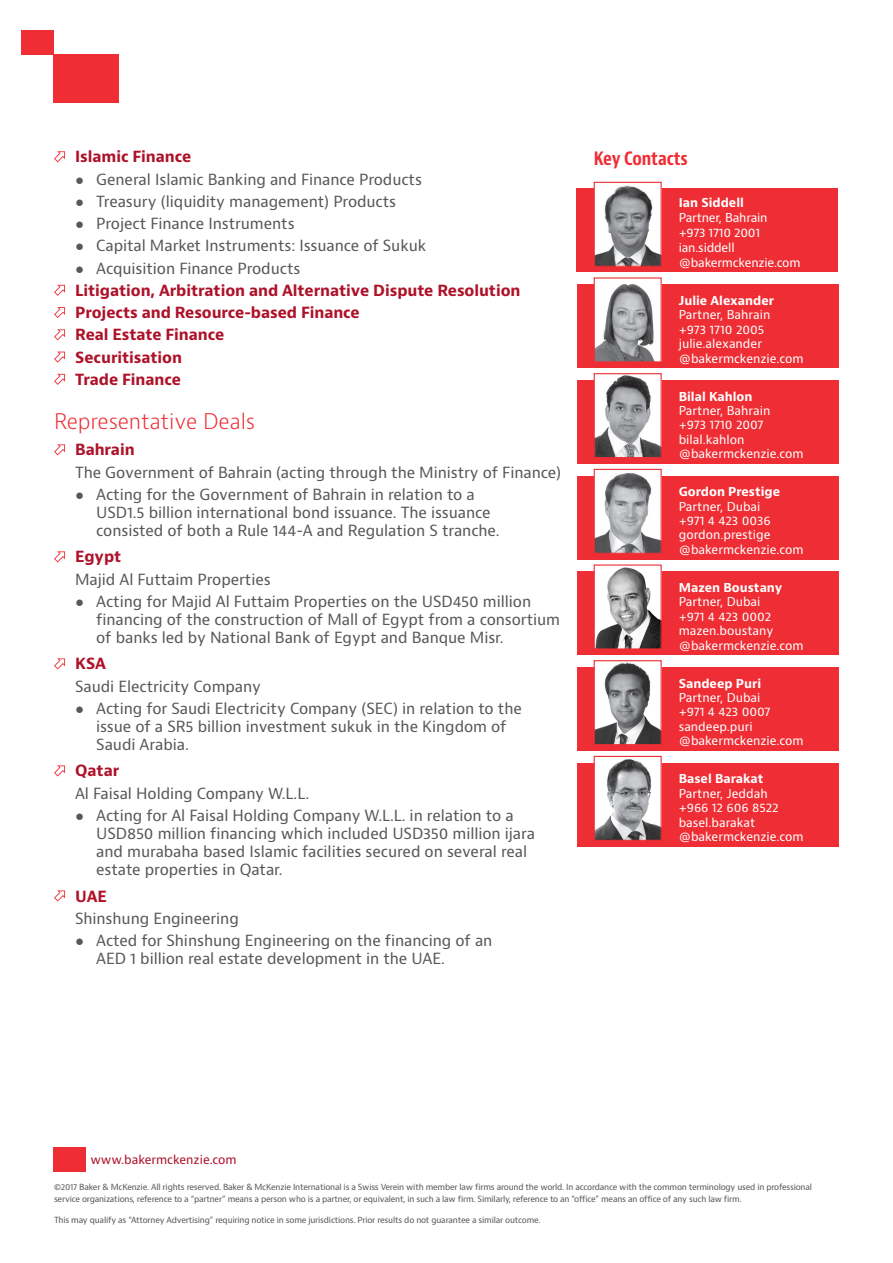
<style>
.page{position:relative;width:893px;height:1263px;background:#fff}
.page>*{position:absolute;margin:0;border:0;box-sizing:border-box;transform-origin:0 0}
.t1{font:300 21px "Baker Mc Kenzie Bernini";letter-spacing:-.005em;color:#ee2d34}
.t2{font:700 condensed 18px "Baker Mc Kenzie Bernini";letter-spacing:-.005em;color:#ee2d34}
.t3{font:15px/18px "Baker Mc Kenzie Bernini";letter-spacing:-.005em;color:#57585a}
.t4{font:700 15px/22.2px "Baker Mc Kenzie Bernini";letter-spacing:-.005em;color:#ae1229}
.t5{font:12px/14.4px "Baker Mc Kenzie Bernini";color:#fff}
.t6{font:700 12px "Baker Mc Kenzie Bernini";color:#fff}
.t7{font:12px "Baker Mc Kenzie Bernini";color:#ae1229}
.t8{font:8.25px/12px "Baker Mc Kenzie Bernini";letter-spacing:-.025em;color:#57585a}
.s1{font-family:"Arial"}
.s2{font-family:"Arial";font-weight:400;color:#57585a}
.s3{font-weight:400;color:#57585a}
</style>
<div class="page">
<div style="left:577px;top:189px;width:261px;height:83px;background:#ee2d34"></div>
<div style="left:577px;top:284px;width:262px;height:84px;background:#ee2d34"></div>
<div style="left:577px;top:380px;width:262px;height:83px;background:#ee2d34"></div>
<div style="left:577px;top:476px;width:262px;height:83px;background:#ee2d34"></div>
<div style="left:577px;top:571px;width:262px;height:84px;background:#ee2d34"></div>
<div style="left:577px;top:667px;width:262px;height:84px;background:#ee2d34"></div>
<div style="left:577px;top:763px;width:262px;height:83px;background:#ee2d34"></div>
<div style="left:54px;top:54px;width:65px;height:48px;background:#ee2d34"></div>
<div style="left:21px;top:30px;width:33px;height:24px;background:#ee2d34"></div>
<div style="left:53px;top:1147px;width:33px;height:24px;background:#ee2d34"></div>
<svg style="left:54px;top:151px;width:11px;height:11px"></svg>
<svg style="left:54px;top:285px;width:11px;height:11px"></svg>
<svg style="left:54px;top:307px;width:11px;height:11px"></svg>
<svg style="left:54px;top:329px;width:11px;height:11px"></svg>
<svg style="left:54px;top:352px;width:11px;height:11px"></svg>
<svg style="left:54px;top:374px;width:11px;height:11px"></svg>
<svg style="left:54px;top:444px;width:11px;height:11px"></svg>
<svg style="left:54px;top:551px;width:11px;height:11px"></svg>
<svg style="left:54px;top:658px;width:11px;height:11px"></svg>
<svg style="left:54px;top:765px;width:11px;height:11px"></svg>
<svg style="left:54px;top:890px;width:11px;height:11px"></svg>
<img style="left:596px;top:185px;width:64px;height:80px">
<div style="left:594px;top:182px;width:68px;height:85px;border:1px solid #ee2d34"></div>
<img style="left:596px;top:284px;width:64px;height:76px">
<div style="left:594px;top:277px;width:68px;height:85px;border:1px solid #ee2d34"></div>
<img style="left:596px;top:375px;width:64px;height:81px">
<div style="left:594px;top:373px;width:68px;height:85px;border:1px solid #ee2d34"></div>
<img style="left:596px;top:473px;width:64px;height:79px">
<div style="left:594px;top:469px;width:68px;height:85px;border:1px solid #ee2d34"></div>
<img style="left:596px;top:567px;width:64px;height:80px">
<div style="left:594px;top:564px;width:68px;height:85px;border:1px solid #ee2d34"></div>
<img style="left:596px;top:662px;width:64px;height:81px">
<div style="left:594px;top:660px;width:68px;height:85px;border:1px solid #ee2d34"></div>
<img style="left:596px;top:759px;width:64px;height:80px">
<div style="left:594px;top:756px;width:68px;height:85px;border:1px solid #ee2d34"></div>
<p class="t4" style="left:75px;top:146px;width:118px">Islamic Finance</p>
<p class="t3" style="left:75px;top:170px;width:349px"><span class="s1">●</span> General Islamic Banking and Finance Products</p>
<p class="t3" style="left:75px;top:193px;width:323px"><span class="s1">●</span> Treasury (liquidity management) Products</p>
<p class="t3" style="left:75px;top:215px;width:221px"><span class="s1">●</span> Project Finance Instruments</p>
<p class="t3" style="left:75px;top:237px;width:353px"><span class="s1">●</span> Capital Market Instruments: Issuance of Sukuk</p>
<p class="t4" style="left:75px;top:257px;width:447px"><span class="s2">●</span> <span class="s3">Acquisition Finance Products<br></span>Litigation, Arbitration and Alternative Dispute Resolution<br>Projects and Resource-based Finance<br>Real Estate Finance<br>Securitisation<br>Trade Finance</p>
<h1 class="t1" style="left:54px;top:407px;width:203px">Representative Deals</h1>
<p class="t4" style="left:75px;top:439px;width:61px">Bahrain</p>
<p class="t3" style="left:75px;top:463px;width:487px">The Government of Bahrain (acting through the Ministry of Finance)</p>
<p class="t3" style="left:96px;top:486px;width:405px;text-indent:-21px"><span class="s1">●</span> Acting for the Government of Bahrain in relation to a<br>USD1.5 billion international bond issuance. The issuance consisted of both a Rule 144-A and Regulation S tranche.</p>
<p class="t4" style="left:75px;top:546px;width:48px">Egypt</p>
<p class="t3" style="left:75px;top:570px;width:197px">Majid Al Futtaim Properties</p>
<p class="t3" style="left:96px;top:593px;width:465px;text-indent:-21px"><span class="s1">●</span> Acting for Majid Al Futtaim Properties on the USD450 million financing of the construction of Mall of Egypt from a consortium of banks led by National Bank of Egypt and Banque Misr.</p>
<p class="t4" style="left:75px;top:653px;width:32px">KSA</p>
<p class="t3" style="left:75px;top:677px;width:187px">Saudi Electricity Company</p>
<p class="t3" style="left:96px;top:700px;width:427px;text-indent:-21px"><span class="s1">●</span> Acting for Saudi Electricity Company (SEC) in relation to the issue of a SR5 billion investment sukuk in the Kingdom of<br>Saudi Arabia.</p>
<p class="t4" style="left:75px;top:760px;width:46px">Qatar</p>
<p class="t3" style="left:75px;top:784px;width:236px">Al Faisal Holding Company W.L.L.</p>
<p class="t3" style="left:96px;top:807px;width:440px;text-indent:-21px"><span class="s1">●</span> Acting for Al Faisal Holding Company W.L.L. in relation to a USD850 million financing which included USD350 million ijara and murabaha based Islamic facilities secured on several real estate properties in Qatar.</p>
<p class="t4" style="left:75px;top:885px;width:33px">UAE</p>
<p class="t3" style="left:75px;top:909px;width:165px">Shinshung Engineering</p>
<p class="t3" style="left:96px;top:932px;width:398px;text-indent:-21px"><span class="s1">●</span> Acted for Shinshung Engineering on the financing of an<br>AED 1 billion real estate development in the UAE.</p>
<p class="t2" style="left:594px;top:147px;width:96px">Key Contacts</p>
<p class="t6" style="left:679px;top:195px;width:67px">Ian Siddell</p>
<p class="t5" style="left:679px;top:210px;width:123px;line-height:15px">Partner, Bahrain<br>+973 1710 2001 ian.siddell @bakermckenzie.com</p>
<p class="t6" style="left:679px;top:293px;width:97px">Julie Alexander</p>
<p class="t5" style="left:679px;top:308px;width:126px">Partner, Bahrain<br>+973 1710 2005 julie.alexander @bakermckenzie.com</p>
<p class="t6" style="left:679px;top:388px;width:75px">Bilal Kahlon</p>
<p class="t5" style="left:679px;top:404px;width:126px">Partner, Bahrain<br>+973 1710 2007 bilal.kahlon @bakermckenzie.com</p>
<p class="t6" style="left:679px;top:484px;width:103px">Gordon Prestige</p>
<p class="t5" style="left:679px;top:499px;width:126px">Partner, Dubai<br>+971 4 423 0036 gordon.prestige @bakermckenzie.com</p>
<p class="t6" style="left:679px;top:580px;width:105px">Mazen Boustany</p>
<p class="t5" style="left:679px;top:595px;width:126px">Partner, Dubai<br>+971 4 423 0002 mazen.boustany @bakermckenzie.com</p>
<p class="t6" style="left:679px;top:675px;width:84px">Sandeep Puri</p>
<p class="t5" style="left:679px;top:691px;width:126px">Partner, Dubai<br>+971 4 423 0007 sandeep.puri @bakermckenzie.com</p>
<p class="t6" style="left:679px;top:771px;width:86px">Basel Barakat</p>
<p class="t5" style="left:679px;top:786px;width:126px">Partner, Jeddah<br>+966 12 606 8522 basel.barakat @bakermckenzie.com</p>
<p class="t7" style="left:90px;top:1152px;width:148px">www.bakermckenzie.com</p>
<p class="t8" style="left:54px;top:1181px;width:760px">©2017 Baker &amp; McKenzie. All rights reserved. Baker &amp; McKenzie International is a Swiss Verein with member law firms around the world. In accordance with the common terminology used in professional service organizations, reference to a “partner” means a person who is a partner, or equivalent, in such a law firm. Similarly, reference to an “office” means an office of any such law firm.</p>
<p class="t8" style="left:54px;top:1214px;width:488px">This may qualify as “Attorney Advertising” requiring notice in some jurisdictions. Prior results do not guarantee a similar outcome.</p>
</div>
